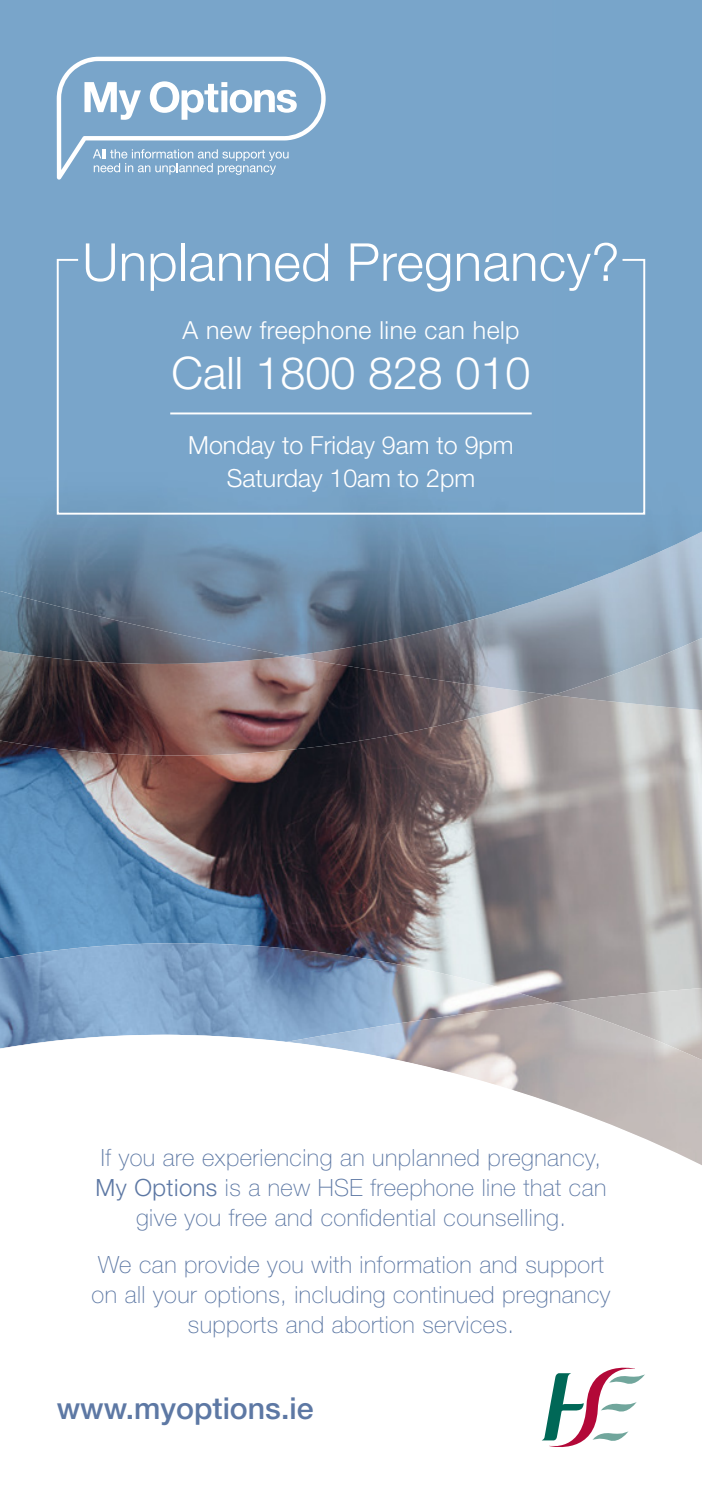
<style>
.page{position:relative;width:702px;height:1489px;background:#fff}
.page>*{position:absolute;margin:0;border:0;box-sizing:border-box;transform-origin:0 0}
.t1{font:300 52.25px "Helvetica Neue";letter-spacing:.01em;color:#fff}
.t2{font:300 45px "Helvetica Neue";color:#fff}
.t3{font:500 30.25px "Helvetica Neue";color:#5d78a4}
.t4{font:300 25px/32.5px "Helvetica Neue";color:#fff;text-align:center}
.t5{font:300 25px "Helvetica Neue";letter-spacing:.02em;color:#fff}
.t6{font:100 23.75px/30px "Helvetica Neue";letter-spacing:.02em;color:#5d78a4;text-align:center}
.s1{font-weight:300}
</style>
<div class="page">
<img style="left:0;top:710px;width:702px;height:261px">
<img style="left:0;top:943px;width:552px;height:28px">
<svg style="left:0;top:971px;width:702px;height:476px"></svg>
<img style="left:0;top:664px;width:553px;height:91px">
<img style="left:0;top:656px;width:290px;height:8px">
<img style="left:553px;top:695px;width:149px;height:15px">
<img style="left:290px;top:585px;width:412px;height:110px">
<img style="left:0;top:0;width:702px;height:572px">
<img style="left:0;top:571px;width:614px;height:85px">
<div style="left:56px;top:258px;width:590px;height:257px;background:#79a5ca"></div>
<hr style="left:170px;top:412px;width:361px;height:2px;background:#fff">
<svg style="left:57px;top:57px;width:268px;height:123px"></svg>
<svg style="left:541px;top:1367px;width:104px;height:79px"></svg>
<h1 class="t1" style="left:82px;top:230px;width:538px">Unplanned Pregnancy?</h1>
<p class="t5" style="left:182px;top:315px;width:338px">A new freephone line can help</p>
<h2 class="t2" style="left:172px;top:345px;width:360px">Call 1800 828 010</h2>
<p class="t4" style="left:188px;top:428px;width:327px">Monday to Friday 9am to 9pm<br>Saturday 10am to 2pm</p>
<p class="t6" style="left:96px;top:1141px;width:512px">If you are experiencing an unplanned pregnancy,<br><span class="s1">My Options</span> is a new HSE freephone line that can give you free and confidential counselling.</p>
<p class="t6" style="left:92px;top:1249px;width:520px">We can provide you with information and support on all your options, including continued pregnancy supports and abortion services.</p>
<p class="t3" style="left:57px;top:1390px;width:258px">www.myoptions.ie</p>
</div>
